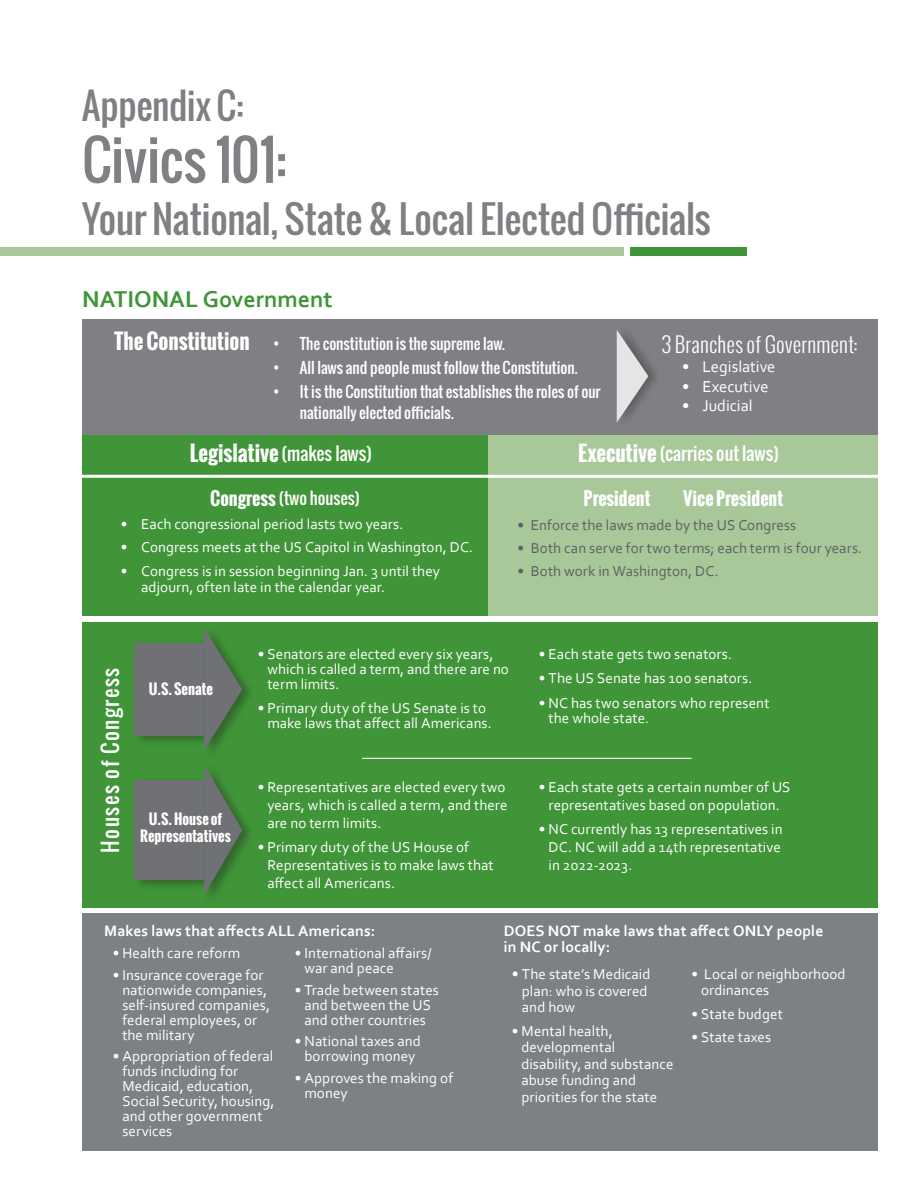
<style>
.page{position:relative;width:918px;height:1188px;background:#fff}
.page>*{position:absolute;margin:0;border:0;box-sizing:border-box;transform-origin:0 0}
.t1{font:54px "Oswald";letter-spacing:-.005em;color:#7e8083}
.t2{font:37.5px "Oswald";letter-spacing:-.005em;color:#7e8083}
.t3{font:36px "Oswald";letter-spacing:-.01em;color:#7e8083}
.t4{font:700 24px "Corbel";color:#3f9537}
.t5{font:700 21px "Oswald";color:#fff}
.t6{font:300 21px "Oswald";color:#fff}
.t7{font:21px "Oswald";letter-spacing:.075em;color:#fff}
.t8{font:18px "Oswald";color:#fff}
.t9{font:700 18px "Oswald";color:#fff}
.t10{font:16.5px "Corbel";color:#fff}
.t11{font:16.5px "Oswald";color:#fff}
.t12{font:700 15.75px/16.5px "Corbel";letter-spacing:.005em;color:#fff}
.t13{font:15px/15px "Corbel";letter-spacing:.005em;color:#fff}
.t14{font:15px/21px "Oswald";color:#fff}
.t15{font:15px "Corbel";letter-spacing:.005em;color:#5f5f62}
.t16{font:700 14.25px "Oswald";color:#fff}
.s1{font-weight:400;font-size:18px}
.s2{font-weight:700;font-size:21px}
.s3{font-weight:700;font-size:18px}
.s4{font-size:15.75px}
</style>
<div class="page">
<div style="left:82px;top:913px;width:796px;height:237px;background:#7e8183"></div>
<div style="left:0;top:247px;width:624px;height:8px;background:#a8c89a"></div>
<div style="left:630px;top:247px;width:117px;height:8px;background:#3f9537"></div>
<div style="left:82px;top:622px;width:796px;height:285px;background:#3f9537"></div>
<div style="left:82px;top:435px;width:406px;height:181px;background:#3f9537"></div>
<div style="left:488px;top:435px;width:390px;height:181px;background:#a8c89a"></div>
<hr style="left:82px;top:475px;width:796px;height:3px;background:#fff">
<div style="left:132px;top:762px;width:123px;height:143px;background:#231f20;opacity:.4"></div>
<div style="left:135px;top:780px;width:69px;height:100px;background:#707174"></div>
<svg style="left:204px;top:765px;width:38px;height:130px"></svg>
<div style="left:82px;top:320px;width:796px;height:115px;background:#7e8083"></div>
<div style="left:132px;top:626px;width:123px;height:134px;background:#231f20;opacity:.4"></div>
<div style="left:135px;top:643px;width:69px;height:93px;background:#707174"></div>
<svg style="left:204px;top:628px;width:38px;height:123px"></svg>
<div style="left:615px;top:323px;width:47px;height:106px;background:#231f20;opacity:.43"></div>
<svg style="left:617px;top:330px;width:31px;height:93px"></svg>
<hr style="left:362px;top:758px;width:330px;height:1px;background:#fff">
<p class="t3" style="left:82px;top:79px;width:163px">Appendix C:</p>
<p class="t1" style="left:82px;top:119px;width:206px">Civics 101:</p>
<p class="t2" style="left:82px;top:191px;width:630px">Your National, State &amp; Local Elected Officials</p>
<p class="t4" style="left:82px;top:284px;width:252px">NATIONAL Government</p>
<p class="t5" style="left:114px;top:325px;width:137px">The Constitution</p>
<p class="t14" style="left:273px;top:333px;width:234px">• The constitution is the supreme law.</p>
<p class="t14" style="left:273px;top:357px;width:306px">• All laws and people must follow the Constitution.</p>
<p class="t14" style="left:300px;top:381px;width:302px;text-indent:-27px">• It is the Constitution that establishes the roles of our nationally elected officials.</p>
<p class="t6" style="left:662px;top:330px;width:198px">3 Branches of Government:</p>
<p class="t10" style="left:682px;top:357px;width:95px">• Legislative</p>
<p class="t10" style="left:682px;top:376px;width:88px">• Executive</p>
<p class="t10" style="left:682px;top:396px;width:72px">• Judicial</p>
<p class="t5" style="left:190px;top:438px;width:184px">Legislative <span class="s1">(makes laws)</span></p>
<p class="t8" style="left:578px;top:440px;width:202px"><span class="s2">Executive</span> (carries out laws)</p>
<p class="t9" style="left:584px;top:485px;width:69px">President</p>
<p class="t9" style="left:683px;top:485px;width:102px">Vice President</p>
<p class="t15" style="left:517px;top:515px;width:280px">• Enforce the laws made by the US Congress</p>
<p class="t15" style="left:517px;top:538px;width:346px">• Both can serve for two terms; each term is four years.</p>
<p class="t15" style="left:517px;top:562px;width:203px">• Both work in Washington, DC.</p>
<p class="t11" style="left:210px;top:485px;width:151px"><span class="s3">Congress</span> (two houses)</p>
<p class="t13" style="left:121px;top:516px;width:284px">• Each congressional period lasts two years.</p>
<p class="t13" style="left:121px;top:540px;width:354px">• Congress meets at the US Capitol in Washington, DC.</p>
<p class="t13" style="left:141px;top:562px;width:300px;line-height:16.5px;text-indent:-20px">• Congress is in session beginning Jan. 3 until they adjourn, often late in the calendar year.</p>
<p class="t7" style="left:94px;top:853px;width:187px;rotate:-90deg">Houses of Congress</p>
<p class="t16" style="left:149px;top:678px;width:66px">U.S. Senate</p>
<p class="t16" style="left:149px;top:809px;width:75px">U.S. House of</p>
<p class="t16" style="left:140px;top:826px;width:92px">Representatives</p>
<p class="t13" style="left:267px;top:646px;width:243px;text-indent:-10px">• Senators are elected every six years, which is called a term, and there are no term limits.</p>
<p class="t13" style="left:267px;top:700px;width:226px;text-indent:-10px">• Primary duty of the US Senate is to make laws that affect all Americans.</p>
<p class="t13" style="left:267px;top:777px;width:242px;line-height:18px;text-indent:-10px">• Representatives are elected every two years, which is called a term, and there are no term limits.</p>
<p class="t13" style="left:267px;top:838px;width:228px;line-height:18px;text-indent:-10px">• Primary duty of the US House of<br>Representatives is to make laws that affect all Americans.</p>
<p class="t13" style="left:539px;top:646px;width:195px">• Each state gets two senators.</p>
<p class="t13" style="left:539px;top:670px;width:215px">• The US Senate has 100 senators.</p>
<p class="t13" style="left:549px;top:695px;width:222px;text-indent:-10px">• NC has two senators who represent the whole state.</p>
<p class="t13" style="left:539px;top:777px;width:253px;line-height:18px;text-align:center">• Each state gets a certain number of US representatives based on population.</p>
<p class="t13" style="left:549px;top:820px;width:236px;line-height:18px;text-align:justify;text-indent:-10px">• NC currently has 13 representatives in DC. NC will add a 14th representative in 2022-2023.</p>
<p class="t12" style="left:104px;top:922px;width:273px">Makes laws that affects ALL Americans:</p>
<p class="t13" style="left:113px;top:945px;width:129px">• Health care reform</p>
<p class="t13" style="left:122px;top:967px;width:149px;text-indent:-10px">• Insurance coverage for nationwide companies, self-insured companies, federal employees, or the military</p>
<p class="t13" style="left:122px;top:1048px;width:154px;text-indent:-10px">• Appropriation of federal funds including for<br>Medicaid, education,<br>Social Security, housing, and other government services</p>
<p class="t13" style="left:304px;top:945px;width:129px;text-indent:-10px">• International affairs/ war and peace</p>
<p class="t13" style="left:295px;top:982px;width:146px;text-align:center">• Trade between states and between the US and other countries</p>
<p class="t13" style="left:295px;top:1033px;width:128px;text-align:center">• National taxes and borrowing money</p>
<p class="t13" style="left:304px;top:1070px;width:150px;text-indent:-10px">• Approves the making of money</p>
<p class="t12" style="left:504px;top:922px;width:321px">DOES NOT make laws that affect ONLY people in NC or locally:</p>
<p class="t13" style="left:522px;top:966px;width:130px;line-height:16.5px;text-indent:-10px"><span class="s4">•</span> The state’s Medicaid plan: who is covered and how</p>
<p class="t13" style="left:521px;top:1022px;width:154px;line-height:16.5px;text-indent:-10px">• Mental health, developmental disability, and substance abuse funding and priorities for the state</p>
<p class="t13" style="left:701px;top:965px;width:146px;line-height:16.5px;text-indent:-10px">• Local or neighborhood ordinances</p>
<p class="t13" style="left:692px;top:1006px;width:93px">• State budget</p>
<p class="t13" style="left:692px;top:1029px;width:81px">• State taxes</p>
</div>
